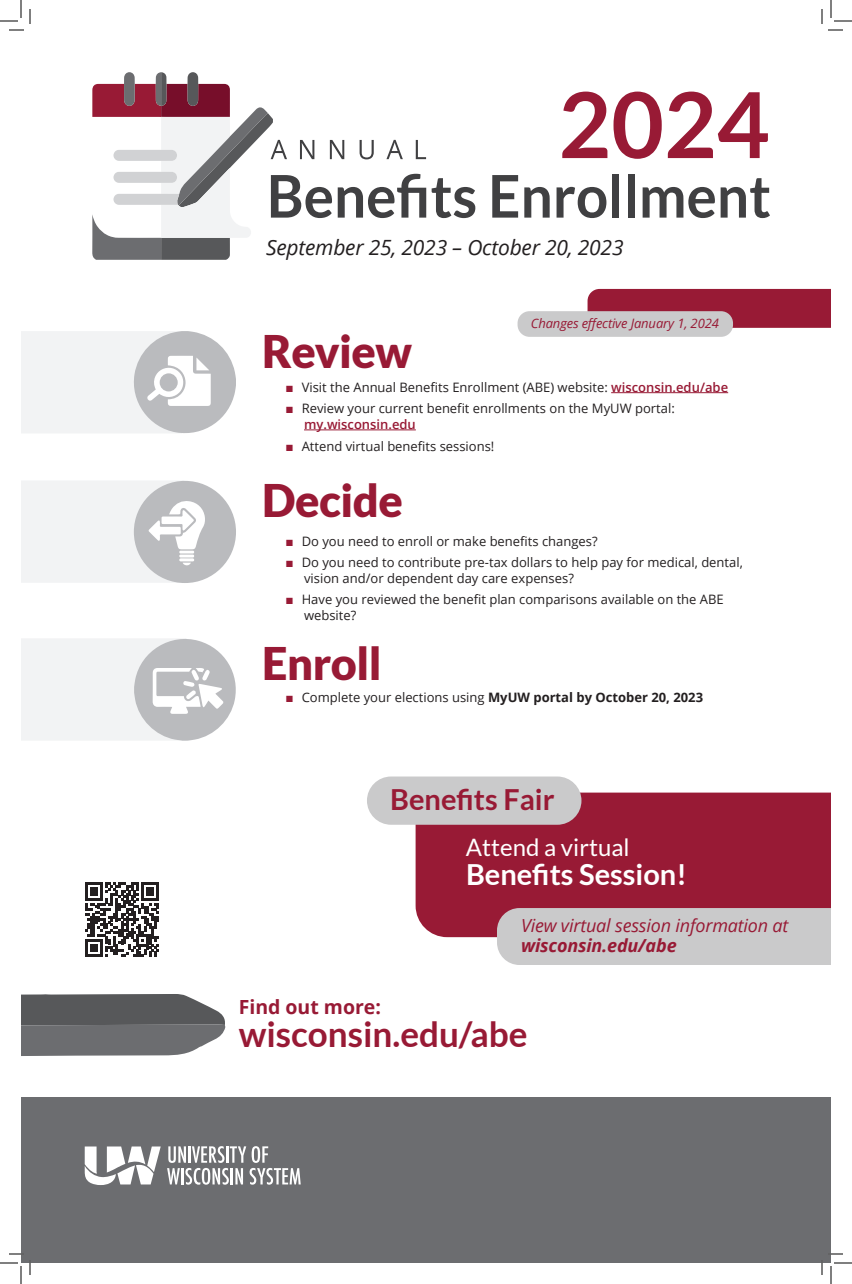
<style>
.page{position:relative;width:852px;height:1284px;background:#fff}
.page>*{position:absolute;margin:0;border:0;box-sizing:border-box;transform-origin:0 0}
.t1{font:700 91px "Lato";color:#981a35}
.t2{font:900 45px "Lato";letter-spacing:-.01em;color:#981a35}
.t3{font:700 35px "Lato";color:#981a35}
.t4{font:700 29px "Lato";color:#fff}
.t5{font:700 29px "Lato";color:#981a35}
.t6{font:24px "Lato";color:#fff}
.t7{font:italic 21px "Open Sans";letter-spacing:-.01em;color:#231f20}
.t8{font:700 19.5px "Open Sans";color:#981a35}
.t9{font:italic 18px "Open Sans";letter-spacing:-.01em;color:#981a35}
.t10{font:italic 700 18px "Open Sans";letter-spacing:-.01em;color:#981a35}
.t11{font:13px/15.6px "Open Sans";color:#231f20}
.t12{font:italic 13px "Open Sans";letter-spacing:-.01em;color:#981a35}
.s1{color:#981a35}
.s2{font-weight:600;color:#981a35}
.s3{font-weight:700}
</style>
<div class="page">
<div style="left:588px;top:289px;width:243px;height:39px;background:#981a35"></div>
<div style="left:21px;top:1097px;width:810px;height:166px;background:#6c6d70"></div>
<svg style="left:85px;top:1147px;width:76px;height:38px"></svg>
<svg style="left:167px;top:1146px;width:134px;height:39px"></svg>
<hr style="left:611px;top:392px;width:117px;height:1px;background:#981a35">
<hr style="left:304px;top:430px;width:112px;height:1px;background:#981a35">
<svg style="left:21px;top:331px;width:215px;height:102px"></svg>
<div style="left:160px;top:373px;width:18px;height:19px;background:#babbbe;border-radius:50%"></div>
<svg style="left:21px;top:480px;width:215px;height:103px"></svg>
<svg style="left:21px;top:638px;width:215px;height:103px"></svg>
<div style="left:416px;top:793px;width:415px;height:144px;background:#981a35"></div>
<div style="left:518px;top:311px;width:215px;height:26px;background:#cacacb;border-radius:12px"></div>
<div style="left:497px;top:908px;width:334px;height:57px;background:#cacacb"></div>
<svg style="left:432px;top:178px;width:43px;height:40px"></svg>
<svg style="left:492px;top:175px;width:26px;height:43px"></svg>
<svg style="left:524px;top:187px;width:26px;height:31px"></svg>
<svg style="left:557px;top:187px;width:49px;height:31px"></svg>
<div style="left:612px;top:174px;width:7px;height:44px;background:#404042"></div>
<div style="left:628px;top:174px;width:7px;height:44px;background:#404042"></div>
<svg style="left:643px;top:187px;width:72px;height:31px"></svg>
<svg style="left:721px;top:178px;width:49px;height:40px"></svg>
<svg style="left:92px;top:72px;width:334px;height:188px"></svg>
<svg style="left:21px;top:994px;width:205px;height:62px;background:#6f7072"></svg>
<div style="left:367px;top:777px;width:214px;height:48px;background:#cacacb;border-radius:24px"></div>
<svg style="left:85px;top:883px;width:74px;height:74px"></svg>
<svg style="left:0;top:0;width:31px;height:31px"></svg>
<svg style="left:0;top:1253px;width:31px;height:31px"></svg>
<svg style="left:821px;top:0;width:31px;height:31px"></svg>
<svg style="left:821px;top:1253px;width:31px;height:31px"></svg>
<h1 class="t1" style="left:558px;top:73px;width:213px">2024</h1>
<h3 class="t7" style="left:266px;top:233px;width:359px">September 25, 2023 – October 20, 2023</h3>
<p class="t12" style="left:531px;top:315px;width:189px">Changes effective January 1, 2024</p>
<h2 class="t2" style="left:262px;top:325px;width:152px">Review</h2>
<p class="t11" style="left:286px;top:379px;width:444px"><span class="s1">■</span> Visit the Annual Benefits Enrollment (ABE) website: <span class="s2">wisconsin.edu/abe</span></p>
<p class="t11" style="left:304px;top:400px;width:372px;text-indent:-18px"><span class="s1">■</span> Review your current benefit enrollments on the MyUW portal: <span class="s2">my.wisconsin.edu</span></p>
<p class="t11" style="left:286px;top:438px;width:210px"><span class="s1">■</span> Attend virtual benefits sessions!</p>
<h2 class="t2" style="left:262px;top:474px;width:142px">Decide</h2>
<p class="t11" style="left:286px;top:533px;width:313px"><span class="s1">■</span> Do you need to enroll or make benefits changes?</p>
<p class="t11" style="left:304px;top:554px;width:440px;text-indent:-18px"><span class="s1">■</span> Do you need to contribute pre-tax dollars to help pay for medical, dental, vision and/or dependent day care expenses?</p>
<p class="t11" style="left:304px;top:592px;width:421px;text-indent:-18px"><span class="s1">■</span> Have you reviewed the benefit plan comparisons available on the ABE website?</p>
<h2 class="t2" style="left:262px;top:637px;width:121px">Enroll</h2>
<p class="t11" style="left:286px;top:689px;width:419px"><span class="s1">■</span> Complete your elections using <span class="s3">MyUW portal by October 20, 2023</span></p>
<h3 class="t5" style="left:390px;top:783px;width:166px">Benefits Fair</h3>
<h3 class="t6" style="left:466px;top:834px;width:165px">Attend a virtual</h3>
<h3 class="t4" style="left:466px;top:858px;width:222px">Benefits Session!</h3>
<h3 class="t9" style="left:521px;top:913px;width:269px">View virtual session information at</h3>
<h3 class="t10" style="left:521px;top:933px;width:157px">wisconsin.edu/abe</h3>
<h3 class="t8" style="left:239px;top:993px;width:144px">Find out more:</h3>
<h3 class="t3" style="left:239px;top:1014px;width:290px">wisconsin.edu/abe</h3>
</div>
